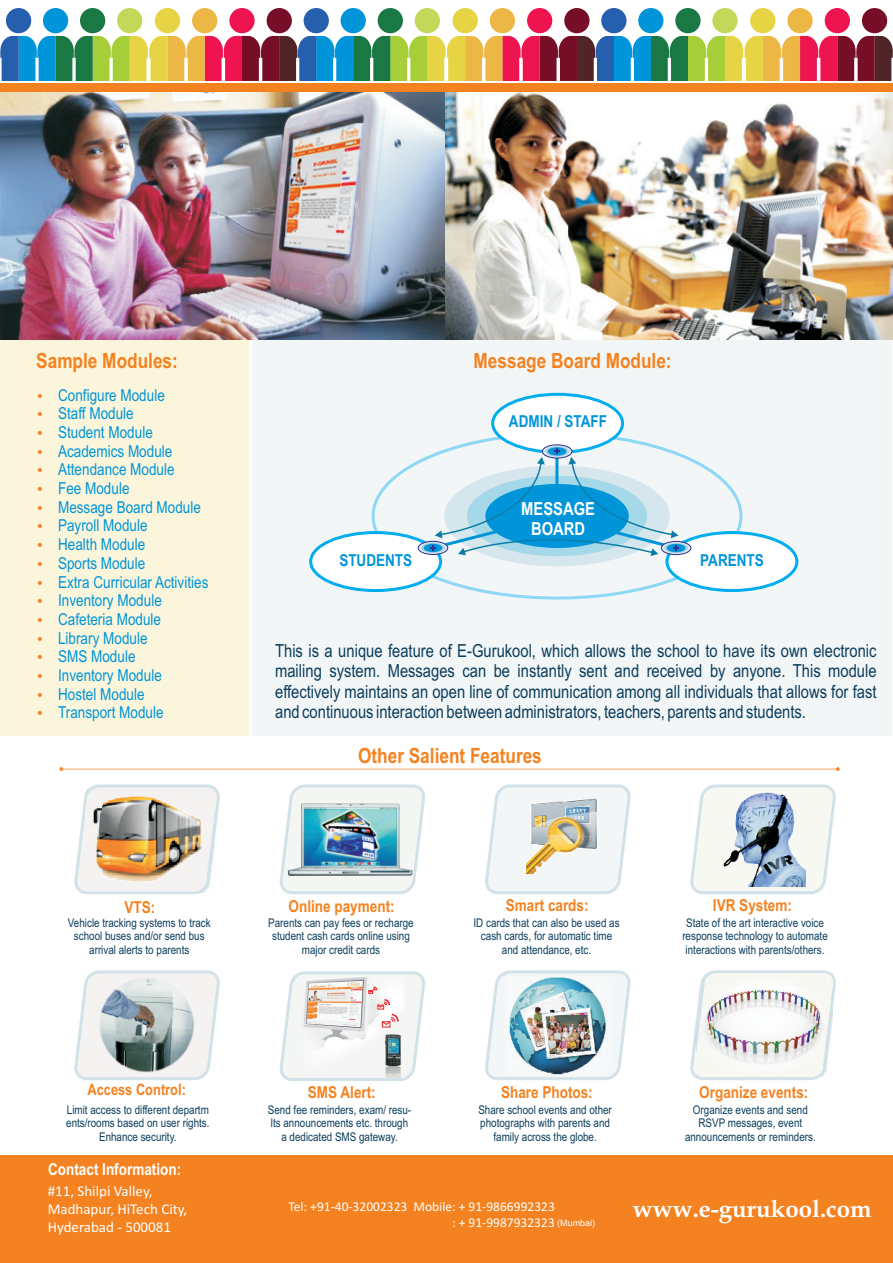
<style>
.page{position:relative;width:893px;height:1263px;background:#fff}
.page>*{position:absolute;margin:0;border:0;box-sizing:border-box;transform-origin:0 0}
.t1{font:700 24px "Book Antiqua";color:#fff}
.t2{font:700 21px "Arial Narrow";color:#f58220}
.t3{font:18px/20.4px "Arial Narrow";color:#0a3d5c;text-align:justify}
.t4{font:700 18px/20.5px "Arial Narrow";color:#fff;text-align:center}
.t5{font:16.5px/18.8px "Arial Narrow";color:#0095d9}
.t6{font:700 16.5px "Arial Narrow";color:#f58220}
.t7{font:700 16.5px "Arial Narrow";color:#0095d9}
.t8{font:700 16.5px "Arial Narrow";color:#fff}
.t9{font:700 15.6px "Arial Narrow";color:#f58220}
.t10{font:15px/18.3px "Calibri";color:#fff}
.t11{font:13.5px/16.5px "Calibri";color:#fff;text-align:right}
.t12{font:12px/13.6px "Arial Narrow";color:#0a3d5c;text-align:center}
.t13{font:9px "Arial";color:#fff}
</style>
<div class="page">
<div style="left:267px;top:8px;width:25px;height:25px;background:#770e28;border-radius:50%"></div>
<div style="left:155px;top:8px;width:25px;height:25px;background:#e7d445;border-radius:50%"></div>
<div style="left:192px;top:8px;width:25px;height:25px;background:#edb745;border-radius:50%"></div>
<div style="left:117px;top:8px;width:25px;height:25px;background:#c3d758;border-radius:50%"></div>
<div style="left:80px;top:8px;width:25px;height:25px;background:#197844;border-radius:50%"></div>
<div style="left:43px;top:8px;width:25px;height:25px;background:#0095d9;border-radius:50%"></div>
<div style="left:6px;top:8px;width:25px;height:25px;background:#255fad;border-radius:50%"></div>
<div style="left:229px;top:8px;width:26px;height:25px;background:#ed1450;border-radius:50%"></div>
<div style="left:564px;top:8px;width:25px;height:25px;background:#770e28;border-radius:50%"></div>
<div style="left:452px;top:8px;width:26px;height:25px;background:#e7d445;border-radius:50%"></div>
<div style="left:490px;top:8px;width:25px;height:25px;background:#edb745;border-radius:50%"></div>
<div style="left:415px;top:8px;width:25px;height:25px;background:#c3d758;border-radius:50%"></div>
<div style="left:378px;top:8px;width:25px;height:25px;background:#197844;border-radius:50%"></div>
<div style="left:341px;top:8px;width:25px;height:25px;background:#0095d9;border-radius:50%"></div>
<div style="left:304px;top:8px;width:25px;height:25px;background:#255fad;border-radius:50%"></div>
<div style="left:527px;top:8px;width:25px;height:25px;background:#ed1450;border-radius:50%"></div>
<div style="left:862px;top:8px;width:25px;height:25px;background:#770e28;border-radius:50%"></div>
<div style="left:750px;top:8px;width:25px;height:25px;background:#e7d445;border-radius:50%"></div>
<div style="left:787px;top:8px;width:26px;height:25px;background:#edb745;border-radius:50%"></div>
<div style="left:712px;top:8px;width:26px;height:25px;background:#c3d758;border-radius:50%"></div>
<div style="left:675px;top:8px;width:26px;height:25px;background:#197844;border-radius:50%"></div>
<div style="left:638px;top:8px;width:25px;height:25px;background:#0095d9;border-radius:50%"></div>
<div style="left:601px;top:8px;width:25px;height:25px;background:#255fad;border-radius:50%"></div>
<div style="left:825px;top:8px;width:25px;height:25px;background:#ed1450;border-radius:50%"></div>
<svg style="left:0;top:36px;width:893px;height:45px;background:#928769"></svg>
<div style="left:0;top:84px;width:893px;height:8px;background:#f58220"></div>
<div style="left:0;top:336px;width:249px;height:400px;background:#fbf6db"></div>
<div style="left:252px;top:336px;width:640px;height:400px;background:#f3f6f7"></div>
<div style="left:0;top:1155px;width:893px;height:108px;background:#f58220"></div>
<svg style="left:343px;top:422px;width:428px;height:178px"></svg>
<div style="left:444px;top:466px;width:226px;height:100px;background:#d5e6ec;border-radius:50%"></div>
<div style="left:665px;top:531px;width:133px;height:61px;background:#fff;border:3px solid #00aeef;border-radius:50%"></div>
<div style="left:309px;top:531px;width:133px;height:61px;background:#fff;border:3px solid #00aeef;border-radius:50%"></div>
<div style="left:491px;top:393px;width:133px;height:61px;background:#fff;border:3px solid #00aeef;border-radius:50%"></div>
<svg style="left:661px;top:541px;width:30px;height:14px"></svg>
<svg style="left:664px;top:543px;width:24px;height:10px"></svg>
<div style="left:667px;top:544px;width:18px;height:8px;background:#0095d9;border-radius:50%"></div>
<svg style="left:418px;top:541px;width:30px;height:14px"></svg>
<svg style="left:421px;top:543px;width:24px;height:10px"></svg>
<div style="left:424px;top:544px;width:18px;height:8px;background:#0095d9;border-radius:50%"></div>
<svg style="left:542px;top:445px;width:30px;height:13px"></svg>
<svg style="left:545px;top:446px;width:24px;height:11px"></svg>
<svg style="left:548px;top:447px;width:18px;height:9px"></svg>
<svg style="left:430px;top:449px;width:249px;height:107px"></svg>
<svg style="left:59px;top:767px;width:781px;height:4px"></svg>
<img style="left:0;top:92px;width:893px;height:247px">
<svg style="left:75px;top:784px;width:144px;height:110px"></svg>
<svg style="left:75px;top:970px;width:144px;height:110px"></svg>
<svg style="left:280px;top:784px;width:144px;height:110px"></svg>
<svg style="left:486px;top:784px;width:144px;height:110px"></svg>
<svg style="left:691px;top:784px;width:144px;height:110px"></svg>
<svg style="left:486px;top:970px;width:144px;height:110px"></svg>
<svg style="left:691px;top:970px;width:144px;height:110px"></svg>
<img style="left:86px;top:788px;width:129px;height:104px">
<img style="left:521px;top:797px;width:80px;height:80px">
<img style="left:696px;top:974px;width:137px;height:102px">
<img style="left:99px;top:977px;width:96px;height:96px">
<svg style="left:280px;top:971px;width:144px;height:110px"></svg>
<img style="left:504px;top:974px;width:107px;height:102px">
<img style="left:287px;top:803px;width:126px;height:73px">
<img style="left:721px;top:792px;width:84px;height:94px">
<h2 class="t2" style="left:36px;top:352px;width:143px">Sample Modules:</h2>
<h2 class="t2" style="left:474px;top:352px;width:200px">Message Board Module:</h2>
<p class="t5" style="left:58px;top:387px;width:152px">Configure Module<br>Staff Module<br>Student Module<br>Academics Module<br>Attendance Module<br>Fee Module<br>Message Board Module<br>Payroll Module<br>Health Module<br>Sports Module<br>Extra Curricular Activities<br>Inventory Module<br>Cafeteria Module<br>Library Module<br>SMS Module<br>Inventory Module<br>Hostel Module<br>Transport Module</p>
<h3 class="t7" style="left:509px;top:415px;width:100px">ADMIN / STAFF</h3>
<h3 class="t4" style="left:521px;top:500px;width:75px">MESSAGE<br>BOARD</h3>
<h3 class="t7" style="left:339px;top:554px;width:74px">STUDENTS</h3>
<h3 class="t7" style="left:700px;top:554px;width:65px">PARENTS</h3>
<p class="t3" style="left:275px;top:642px;width:603px">This is a unique feature of E-Gurukool, which allows the school to have its own electronic mailing system. Messages can be instantly sent and received by anyone. This module effectively maintains an open line of communication among all individuals that allows for fast and continuous interaction between administrators, teachers, parents and students.</p>
<h2 class="t2" style="left:358px;top:748px;width:185px">Other Salient Features</h2>
<h3 class="t6" style="left:125px;top:901px;width:32px">VTS:</h3>
<h3 class="t6" style="left:289px;top:900px;width:108px">Online payment:</h3>
<h3 class="t6" style="left:506px;top:899px;width:84px">Smart cards:</h3>
<h3 class="t6" style="left:713px;top:899px;width:80px">IVR System:</h3>
<p class="t12" style="left:68px;top:917px;width:144px">Vehicle tracking systems to track school buses and/or send bus arrival alerts to parents</p>
<p class="t12" style="left:268px;top:917px;width:147px">Parents can pay fees or recharge student cash cards online using major credit cards</p>
<p class="t12" style="left:474px;top:917px;width:148px">ID cards that can also be used as cash cards, for automatic time and attendance, etc.</p>
<p class="t12" style="left:682px;top:917px;width:147px">State of the art interactive voice response technology to automate interactions with parents/others.</p>
<h3 class="t9" style="left:87px;top:1083px;width:100px">Access Control:</h3>
<h3 class="t6" style="left:501px;top:1086px;width:93px">Share Photos:</h3>
<h3 class="t6" style="left:699px;top:1086px;width:111px">Organize events:</h3>
<h3 class="t6" style="left:308px;top:1086px;width:69px">SMS Alert:</h3>
<p class="t12" style="left:66px;top:1104px;width:145px">Limit access to different departm ents/rooms based on user rights.<br>Enhance security.</p>
<h3 class="t8" style="left:48px;top:1163px;width:135px">Contact Information:</h3>
<p class="t10" style="left:48px;top:1183px;width:141px">#11, Shilpi Valley,<br>Madhapur, HiTech City,<br>Hyderabad - 500081</p>
<p class="t12" style="left:268px;top:1104px;width:145px">Send fee reminders, exam/ resu&shy;lts announcements etc. through a dedicated SMS gateway.</p>
<p class="t12" style="left:478px;top:1104px;width:135px">Share school events and other photographs with parents and family across the globe.</p>
<p class="t12" style="left:685px;top:1104px;width:132px">Organize events and send<br>RSVP messages, event announcements or reminders.</p>
<p class="t11" style="left:288px;top:1199px;width:268px">Tel: +91-40-32002323 Mobile: + 91-9866992323 : + 91-9987932323</p>
<p class="t13" style="left:557px;top:1219px;width:39px">(Mumbai)</p>
<h1 class="t1" style="left:633px;top:1200px;width:240px">www.e-gurukool.com</h1>
</div>
